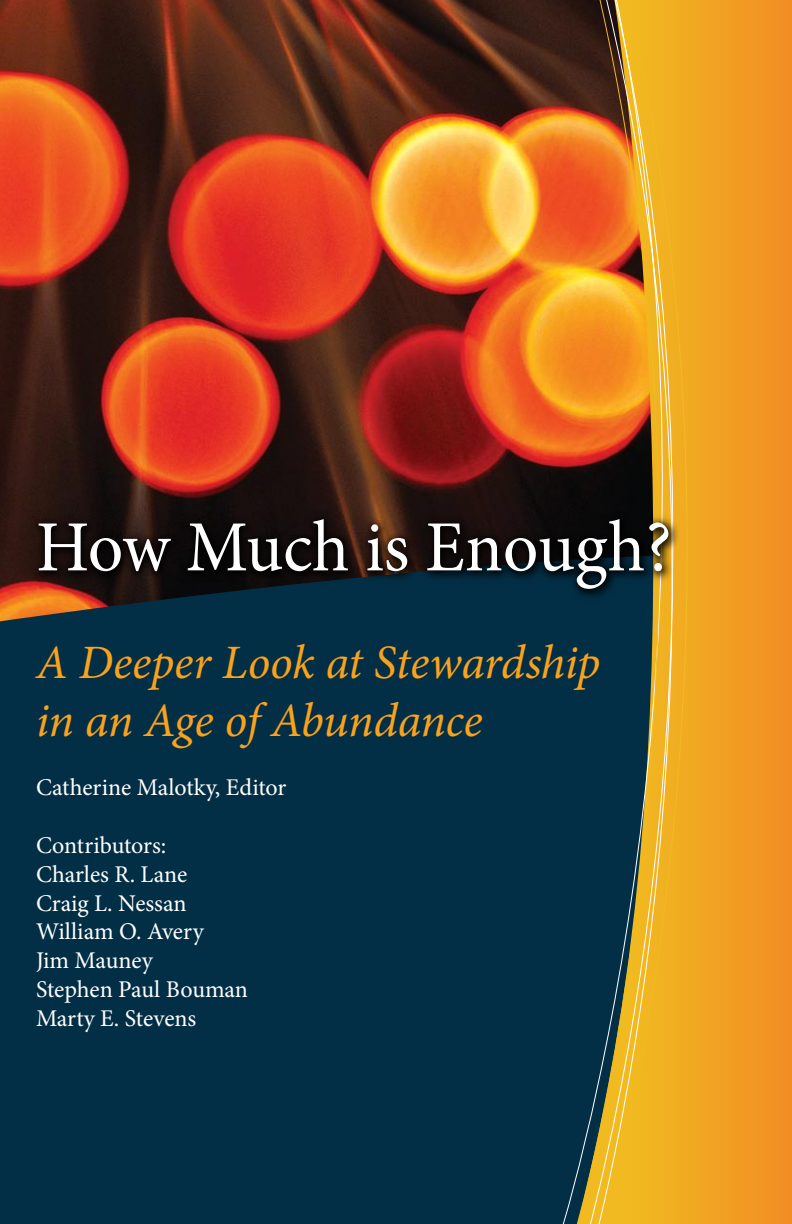
<style>
.page{position:relative;width:792px;height:1224px;background:#fff}
.page>*{position:absolute;margin:0;border:0;box-sizing:border-box;transform-origin:0 0}
.t1{font:72px "Minion Pro";letter-spacing:-.005em;color:#fff}
.t2{font:italic 48px/57.6px "Minion Pro";letter-spacing:-.01em;color:#faa21b}
.t3{font:24px/28.8px "Minion Pro";letter-spacing:-.005em;color:#fff}
</style>
<div class="page">
<img style="left:0;top:0;width:556px;height:553px">
<div style="left:0;top:553px;width:556px;height:671px;background:#032f46"></div>
<svg style="left:688px;top:0;width:104px;height:1224px;background:#f19b22"></svg>
<svg style="left:556px;top:0;width:12px;height:1224px;background:#554534"></svg>
<svg style="left:568px;top:0;width:120px;height:1224px;background:#9f7a2f"></svg>
<svg style="left:30px;top:510px;width:651px;height:92px;background:#1a1816"></svg>
<h1 class="t1" style="left:36px;top:499px;width:637px">How Much is Enough?</h1>
<h2 class="t2" style="left:36px;top:634px;width:566px">A Deeper Look at Stewardship in an Age of Abundance</h2>
<p class="t3" style="left:36px;top:773px;width:252px">Catherine Malotky, Editor</p>
<p class="t3" style="left:36px;top:831px;width:214px">Contributors:<br>Charles R. Lane<br>Craig L. Nessan<br>William O. Avery<br>Jim Mauney<br>Stephen Paul Bouman<br>Marty E. Stevens</p>
</div>
